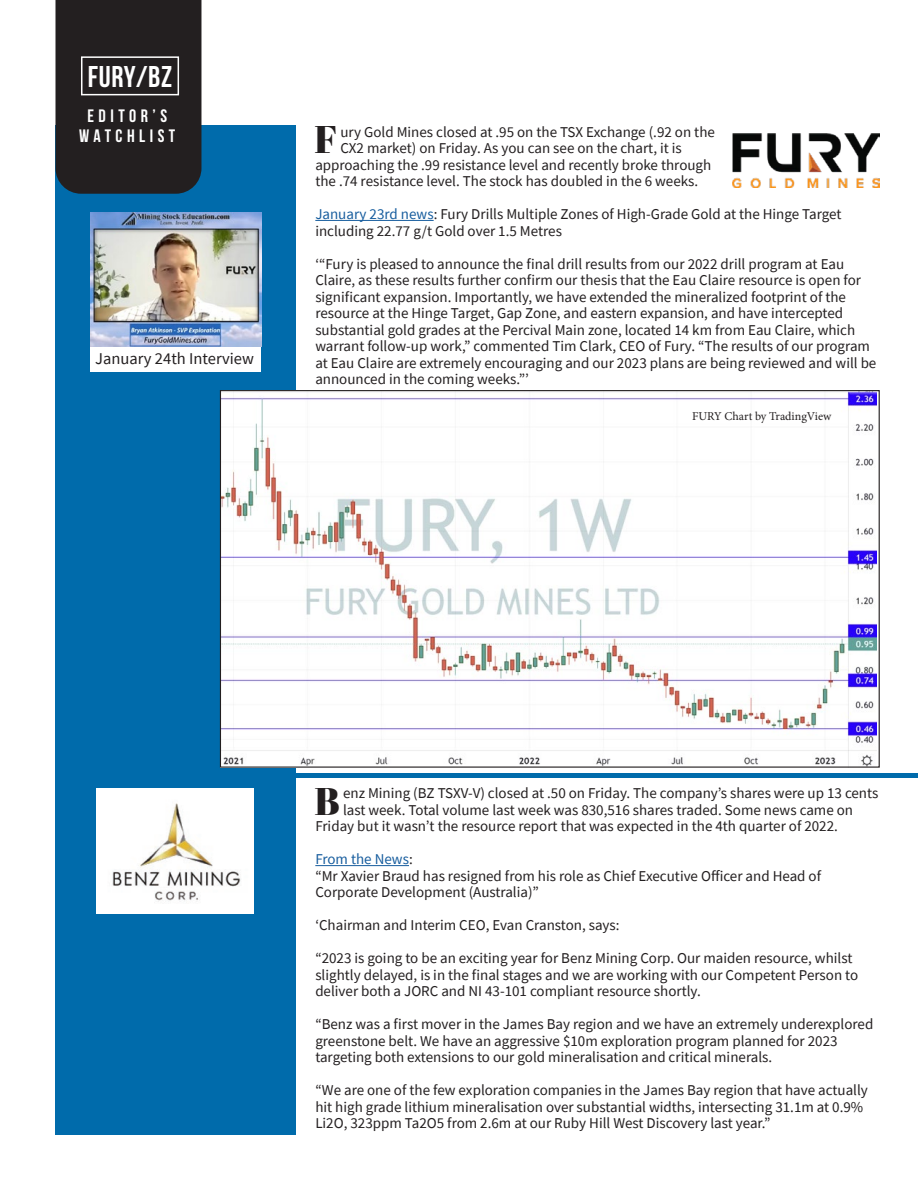
<style>
.page{position:relative;width:918px;height:1188px;background:#fff}
.page>*{position:absolute;margin:0;border:0;box-sizing:border-box;transform-origin:0 0}
.Paragraph___drop_cap{font:38.55px "Abril Fatface";color:#231f20}
.t1{font:700 30px "Bebas Neue";letter-spacing:.02em;color:#fff}
.t2{font:700 18px/19.5px "Bebas Neue";letter-spacing:.25em;color:#fff;text-align:center}
.Paragraph___tab{font:16.5px "Source Sans Pro";color:#231f20}
.Paragraph___drop_cap-2{font:15px/16.5px "Source Sans Pro";color:#231f20}
.t3{font:12px "Minion Pro";color:#231f20}
.s1{color:#175d9e}
</style>
<div class="page">
<div style="left:56px;top:126px;width:240px;height:1009px;background:#006bab"></div>
<div style="left:56px;top:0;width:145px;height:194px;background:#231f20"></div>
<hr style="left:315px;top:220px;width:119px;height:1px;background:#175d9e">
<div style="left:81px;top:56px;width:98px;height:39px;border:2px solid #fff"></div>
<img style="left:222px;top:392px;width:654px;height:374px">
<hr style="left:266px;top:774px;width:652px;height:4px;background:#006bab">
<img style="left:732px;top:134px;width:148px;height:53px">
<div style="left:91px;top:213px;width:170px;height:159px;background:#fff"></div>
<img style="left:91px;top:213px;width:170px;height:134px">
<img style="left:97px;top:789px;width:156px;height:125px">
<hr style="left:315px;top:865px;width:94px;height:1px;background:#175d9e">
<p class="t1" style="left:88px;top:60px;width:86px">FURY/BZ</p>
<p class="t2" style="left:79px;top:106px;width:98px">EDITOR’S<br>WATCHLIST</p>
<p class="Paragraph___tab" style="left:95px;top:348px;width:160px">January 24th Interview</p>
<p class="Paragraph___drop_cap" style="left:315px;top:113px;width:24px">F</p>
<p class="Paragraph___drop_cap-2" style="left:340px;top:123px;width:376px">ury Gold Mines closed at .95 on the TSX Exchange (.92 on the</p>
<p class="Paragraph___drop_cap-2" style="left:340px;top:140px;width:343px">CX2 market) on Friday. As you can see on the chart, it is</p>
<p class="Paragraph___drop_cap-2" style="left:315px;top:156px;width:398px">approaching the .99 resistance level and recently broke through</p>
<p class="Paragraph___drop_cap-2" style="left:315px;top:173px;width:384px">the .74 resistance level. The stock has doubled in the 6 weeks.</p>
<p class="Paragraph___drop_cap-2" style="left:315px;top:206px;width:528px"><span class="s1">January 23rd news</span>: Fury Drills Multiple Zones of High-Grade Gold at the Hinge Target including 22.77 g/t Gold over 1.5 Metres</p>
<p class="Paragraph___drop_cap-2" style="left:315px;top:255px;width:563px">‘“Fury is pleased to announce the final drill results from our 2022 drill program at Eau Claire, as these results further confirm our thesis that the Eau Claire resource is open for significant expansion. Importantly, we have extended the mineralized footprint of the resource at the Hinge Target, Gap Zone, and eastern expansion, and have intercepted substantial gold grades at the Percival Main zone, located 14 km from Eau Claire, which warrant follow-up work,” commented Tim Clark, CEO of Fury. “The results of our program at Eau Claire are extremely encouraging and our 2023 plans are being reviewed and will be announced in the coming weeks.”’</p>
<p class="t3" style="left:692px;top:408px;width:141px">FURY Chart by TradingView</p>
<p class="Paragraph___drop_cap" style="left:315px;top:774px;width:27px">B</p>
<p class="Paragraph___drop_cap-2" style="left:343px;top:785px;width:537px">enz Mining (BZ TSXV-V) closed at .50 on Friday. The company’s shares were up 13 cents</p>
<p class="Paragraph___drop_cap-2" style="left:343px;top:802px;width:512px">last week. Total volume last week was 830,516 shares traded. Some news came on</p>
<p class="Paragraph___drop_cap-2" style="left:315px;top:818px;width:524px">Friday but it wasn’t the resource report that was expected in the 4th quarter of 2022.</p>
<p class="Paragraph___drop_cap-2" style="left:315px;top:851px;width:507px"><span class="s1">From the News</span>:<br>“Mr Xavier Braud has resigned from his role as Chief Executive Officer and Head of<br>Corporate Development (Australia)”</p>
<p class="Paragraph___drop_cap-2" style="left:315px;top:917px;width:306px">‘Chairman and Interim CEO, Evan Cranston, says:</p>
<p class="Paragraph___drop_cap-2" style="left:315px;top:950px;width:544px">“2023 is going to be an exciting year for Benz Mining Corp. Our maiden resource, whilst slightly delayed, is in the final stages and we are working with our Competent Person to deliver both a JORC and NI 43-101 compliant resource shortly.</p>
<p class="Paragraph___drop_cap-2" style="left:315px;top:1016px;width:560px">“Benz was a first mover in the James Bay region and we have an extremely underexplored greenstone belt. We have an aggressive $10m exploration program planned for 2023 targeting both extensions to our gold mineralisation and critical minerals.</p>
<p class="Paragraph___drop_cap-2" style="left:315px;top:1082px;width:554px">“We are one of the few exploration companies in the James Bay region that have actually hit high grade lithium mineralisation over substantial widths, intersecting 31.1m at 0.9%<br>Li2O, 323ppm Ta2O5 from 2.6m at our Ruby Hill West Discovery last year.”</p>
</div>
